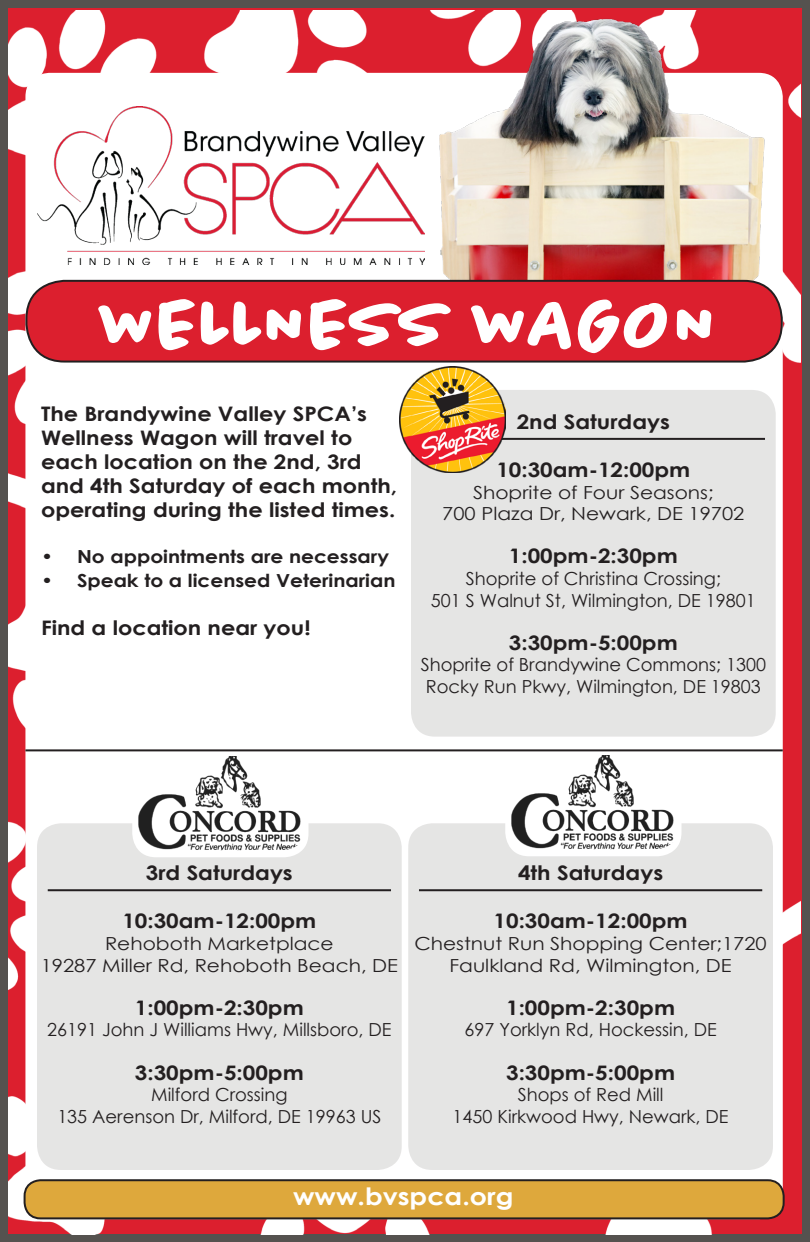
<style>
.page{position:relative;width:810px;height:1242px;background:#fff}
.page>*{position:absolute;margin:0;border:0;box-sizing:border-box;transform-origin:0 0}
.t1{font:700 76px "Chantal";color:#fff}
.t2{font:700 24px "Century Gothic";color:#fff;scale:1.12 1}
.t3{font:700 20px/24px "Century Gothic";color:#231f20;scale:1.12 1}
.t4{font:18px/21.6px "Century Gothic";color:#231f20}
.t5{font:18px/21.6px "Century Gothic";color:#231f20;text-align:center;scale:1.12 1}
.t6{font:700 18px "Century Gothic";color:#231f20;scale:1.12 1}
</style>
<div class="page">
<div style="left:0;top:0;width:810px;height:1242px;border:8px solid #55524f"></div>
<img style="left:9px;top:10px;width:792px;height:1224px">
<div style="left:25px;top:73px;width:758px;height:1146px;background:#fff;border-radius:24px"></div>
<img style="left:430px;top:0;width:343px;height:294px">
<img style="left:37px;top:106px;width:388px;height:159px">
<div style="left:26px;top:281px;width:756px;height:81px;background:#dc1f2e;border-radius:38px"></div>
<div style="left:25px;top:280px;width:758px;height:83px;border:2px solid #231f20;border-radius:38px"></div>
<hr style="left:25px;top:749px;width:758px;height:2px;background:#231f20">
<div style="left:37px;top:823px;width:365px;height:347px;background:#e5e5e4;border-radius:24px"></div>
<hr style="left:48px;top:889px;width:343px;height:2px;background:#231f20">
<div style="left:408px;top:823px;width:365px;height:347px;background:#e5e5e4;border-radius:24px"></div>
<hr style="left:419px;top:889px;width:343px;height:2px;background:#231f20">
<div style="left:132px;top:755px;width:176px;height:102px;background:#fff;border-radius:24px"></div>
<img style="left:136px;top:756px;width:170px;height:94px">
<div style="left:25px;top:1180px;width:759px;height:38px;background:#dea83c;border-radius:16px"></div>
<div style="left:24px;top:1179px;width:761px;height:40px;border:2px solid #231f20;border-radius:16px"></div>
<div style="left:411px;top:390px;width:365px;height:347px;background:#e5e5e4;border-radius:24px"></div>
<hr style="left:422px;top:438px;width:343px;height:2px;background:#231f20">
<div style="left:505px;top:755px;width:177px;height:101px;background:#fff;border-radius:24px"></div>
<img style="left:509px;top:755px;width:170px;height:94px">
<img style="left:399px;top:367px;width:106px;height:105px">
<p class="t1" style="left:101px;top:278px;width:621px">WELLNESS WAGON</p>
<p class="t3" style="left:41px;top:401px;width:293px">The Brandywine Valley SPCA’s</p>
<p class="t3" style="left:41px;top:425px;width:279px">Wellness Wagon will travel to</p>
<p class="t3" style="left:41px;top:449px;width:319px">each location on the 2nd, 3rd and 4th Saturday of each month,</p>
<p class="t3" style="left:41px;top:497px;width:318px">operating during the listed times.</p>
<p class="t6" style="left:41px;top:543px;width:312px">• No appointments are necessary</p>
<p class="t6" style="left:41px;top:567px;width:318px">• Speak to a licensed Veterinarian</p>
<p class="t3" style="left:41px;top:615px;width:242px">Find a location near you!</p>
<p class="t3" style="left:517px;top:409px;width:138px">2nd Saturdays</p>
<p class="t3" style="left:496px;top:457px;width:175px">10:30am-12:00pm</p>
<p class="t5" style="left:473px;top:481px;width:216px">Shoprite of Four Seasons;</p>
<p class="t5" style="left:442px;top:503px;width:271px">700 Plaza Dr, Newark, DE 19702</p>
<p class="t3" style="left:509px;top:543px;width:152px">1:00pm-2:30pm</p>
<p class="t4" style="left:466px;top:567px;width:257px">Shoprite of Christina Crossing;</p>
<p class="t4" style="left:431px;top:589px;width:326px">501 S Walnut St, Wilmington, DE 19801</p>
<p class="t3" style="left:509px;top:630px;width:152px">3:30pm-5:00pm</p>
<p class="t4" style="left:421px;top:654px;width:347px">Shoprite of Brandywine Commons; 1300<br>Rocky Run Pkwy, Wilmington, DE 19803</p>
<p class="t3" style="left:146px;top:860px;width:133px">3rd Saturdays</p>
<p class="t3" style="left:122px;top:908px;width:175px">10:30am-12:00pm</p>
<p class="t5" style="left:105px;top:932px;width:206px">Rehoboth Marketplace</p>
<p class="t5" style="left:41px;top:954px;width:321px">19287 Miller Rd, Rehoboth Beach, DE</p>
<p class="t3" style="left:135px;top:995px;width:152px">1:00pm-2:30pm</p>
<p class="t4" style="left:47px;top:1019px;width:346px">26191 John J Williams Hwy, Millsboro, DE</p>
<p class="t3" style="left:135px;top:1059px;width:152px">3:30pm-5:00pm</p>
<p class="t4" style="left:151px;top:1084px;width:138px">Milford Crossing</p>
<p class="t4" style="left:57px;top:1105px;width:326px">135 Aerenson Dr, Milford, DE 19963 US</p>
<p class="t3" style="left:518px;top:860px;width:131px">4th Saturdays</p>
<p class="t3" style="left:494px;top:908px;width:175px">10:30am-12:00pm</p>
<p class="t5" style="left:414px;top:932px;width:316px">Chestnut Run Shopping Center;1720<br>Faulkland Rd, Wilmington, DE</p>
<p class="t3" style="left:506px;top:995px;width:152px">1:00pm-2:30pm</p>
<p class="t4" style="left:464px;top:1019px;width:254px">697 Yorklyn Rd, Hockessin, DE</p>
<p class="t3" style="left:506px;top:1059px;width:152px">3:30pm-5:00pm</p>
<p class="t4" style="left:518px;top:1084px;width:147px">Shops of Red Mill</p>
<p class="t4" style="left:453px;top:1105px;width:278px">1450 Kirkwood Hwy, Newark, DE</p>
<p class="t2" style="left:293px;top:1178px;width:198px">www.bvspca.org</p>
</div>
